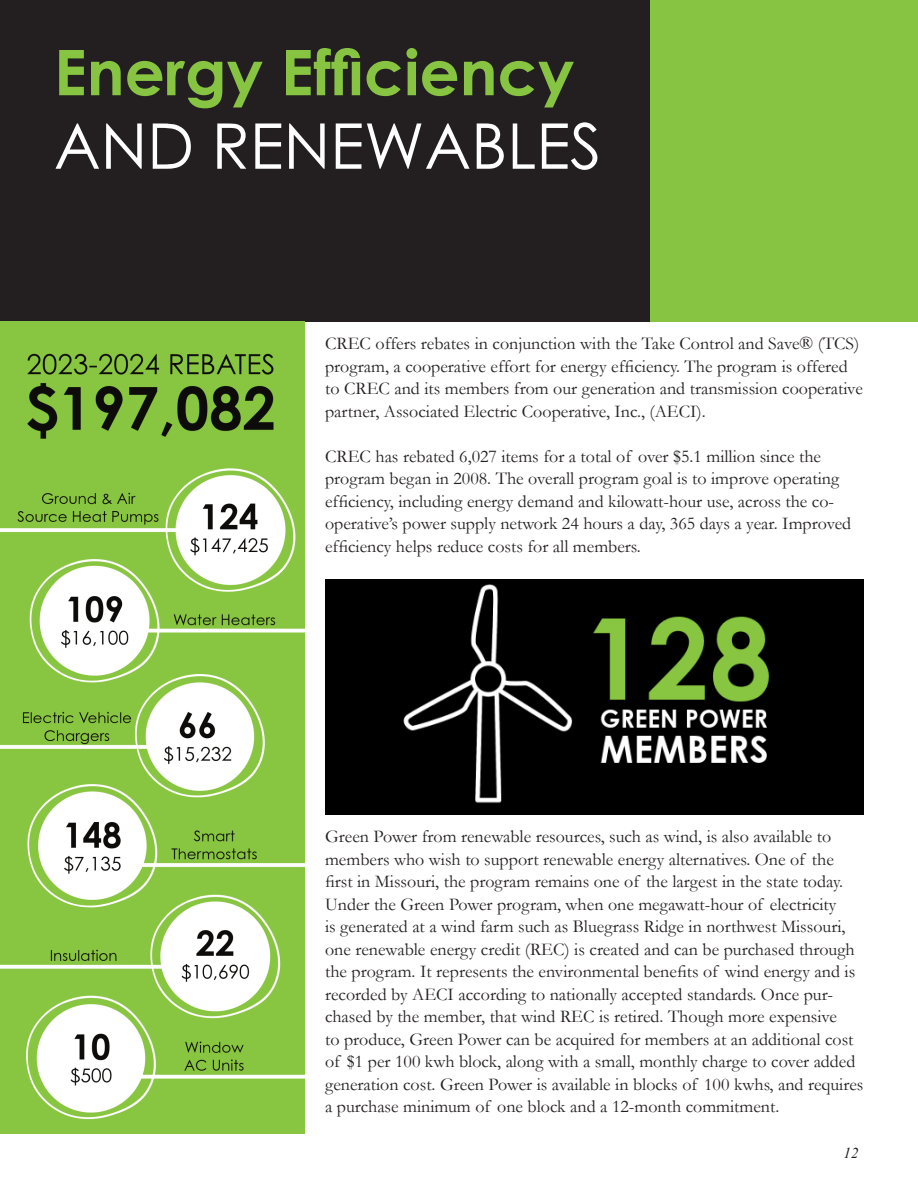
<style>
.page{position:relative;width:918px;height:1188px;background:#fff}
.page>*{position:absolute;margin:0;border:0;box-sizing:border-box;transform-origin:0 0}
.t1{font:700 63px "Century Gothic";color:#86c441}
.t2{font:63px "Century Gothic";color:#fff}
.t3{font:18px/22.5px "Garamond";color:#231f20}
.t4{font:italic 15px "Times New Roman";color:#231f20}
</style>
<div class="page">
<div style="left:0;top:0;width:650px;height:322px;background:#231f20"></div>
<div style="left:650px;top:0;width:268px;height:322px;background:#86c441"></div>
<img style="left:0;top:322px;width:305px;height:812px">
<img style="left:325px;top:580px;width:539px;height:234px">
<p class="t1" style="left:54px;top:25px;width:522px">Energy Efficiency</p>
<p class="t2" style="left:54px;top:102px;width:549px">AND RENEWABLES</p>
<p class="t3" style="left:325px;top:332px;width:539px">CREC offers rebates in conjunction with the Take Control and Save® (TCS) program, a cooperative effort for energy efficiency. The program is offered to CREC and its members from our generation and transmission cooperative partner, Associated Electric Cooperative, Inc., (AECI).</p>
<p class="t3" style="left:325px;top:444px;width:528px">CREC has rebated 6,027 items for a total of over $5.1 million since the program began in 2008. The overall program goal is to improve operating efficiency, including energy demand and kilowatt-hour use, across the co&shy;operative’s power supply network 24 hours a day, 365 days a year. Improved efficiency helps reduce costs for all members.</p>
<p class="t3" style="left:325px;top:825px;width:540px">Green Power from renewable resources, such as wind, is also available to members who wish to support renewable energy alternatives. One of the first in Missouri, the program remains one of the largest in the state today.<br>Under the Green Power program, when one megawatt-hour of electricity<br>is generated at a wind farm such as Bluegrass Ridge in northwest Missouri, one renewable energy credit (REC) is created and can be purchased through the program. It represents the environmental benefits of wind energy and is recorded by AECI according to nationally accepted standards. Once pur&shy;chased by the member, that wind REC is retired. Though more expensive<br>to produce, Green Power can be acquired for members at an additional cost of $1 per 100 kwh block, along with a small, monthly charge to cover added generation cost. Green Power is available in blocks of 100 kwhs, and requires a purchase minimum of one block and a 12-month commitment.</p>
<p class="t4" style="left:844px;top:1143px;width:16px">12</p>
</div>
